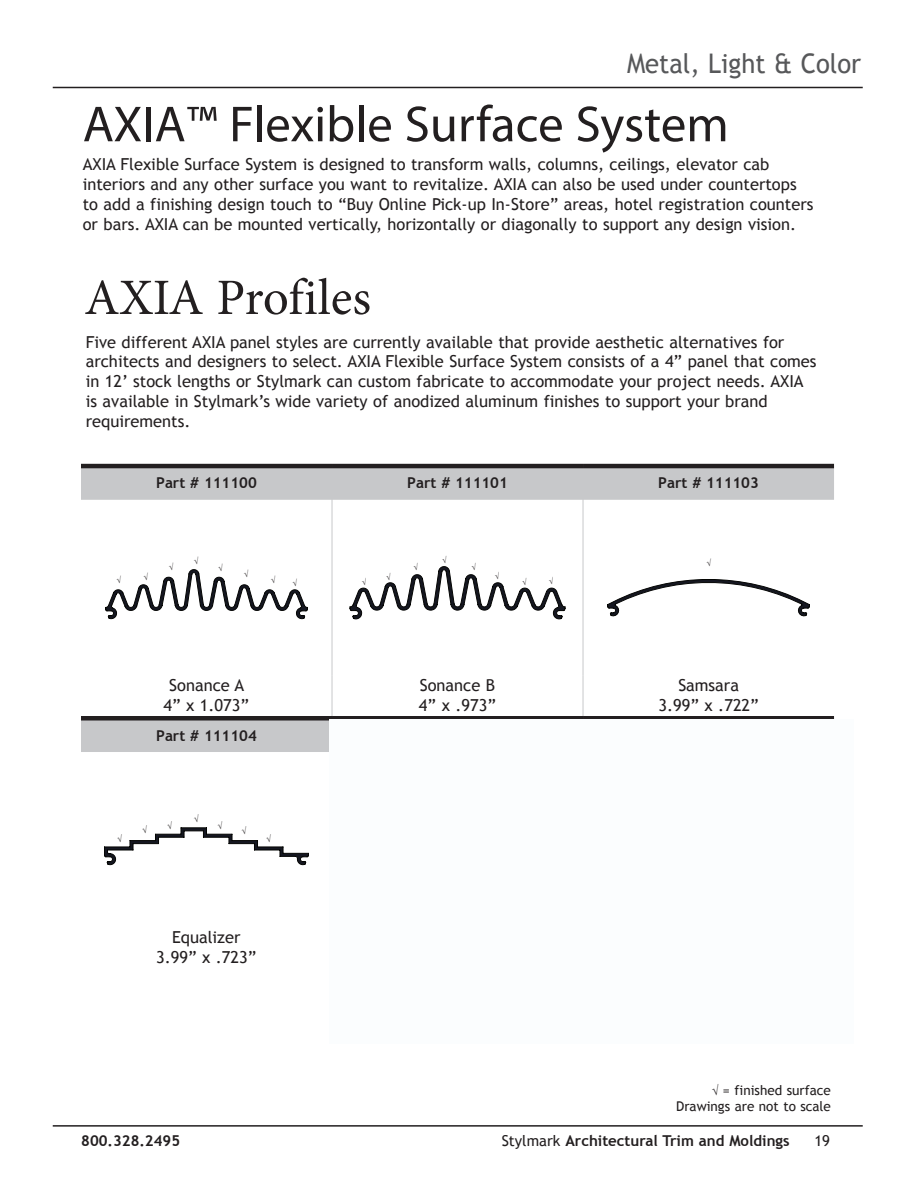
<style>
.page{position:relative;width:918px;height:1188px;background:#fff}
.page>*{position:absolute;margin:0;border:0;box-sizing:border-box;transform-origin:0 0}
.t1{font:51px "Myriad Pro";color:#231f20}
.t2{font:51px "Minion Pro";color:#231f20}
.t3{font:27px "Trebuchet MS";color:#57585a;scale:.95 1}
.t4{font:16.5px/19.8px "Trebuchet MS";color:#231f20}
.t5{font:700 15px "Trebuchet MS";color:#231f20}
.t6{font:15px "Trebuchet MS";color:#231f20}
.t7{font:13.5px/16.2px "Trebuchet MS";color:#231f20;text-align:right}
.s1{font-weight:400}
</style>
<div class="page">
<hr style="left:53px;top:87px;width:810px;height:1px;background:#231f20">
<hr style="left:53px;top:1125px;width:810px;height:2px;background:#231f20">
<svg style="left:81px;top:468px;width:753px;height:284px"></svg>
<hr style="left:332px;top:468px;width:1px;height:32px;background:#c7c8ca">
<hr style="left:583px;top:468px;width:1px;height:32px;background:#c7c8ca">
<hr style="left:332px;top:500px;width:1px;height:175px;background:#c7c8ca">
<hr style="left:583px;top:500px;width:1px;height:175px;background:#c7c8ca">
<hr style="left:332px;top:675px;width:1px;height:41px;background:#c7c8ca">
<hr style="left:583px;top:675px;width:1px;height:41px;background:#c7c8ca">
<hr style="left:81px;top:464px;width:251px;height:4px;background:#231f20">
<hr style="left:332px;top:464px;width:251px;height:4px;background:#231f20">
<hr style="left:583px;top:464px;width:251px;height:4px;background:#231f20">
<div style="left:81px;top:716px;width:251px;height:5px;background:#231f20"></div>
<div style="left:332px;top:716px;width:251px;height:5px;background:#231f20"></div>
<div style="left:583px;top:716px;width:251px;height:5px;background:#231f20"></div>
<svg style="left:607px;top:579px;width:203px;height:37px"></svg>
<div style="left:329px;top:719px;width:525px;height:324px;background:#fbfdfe"></div>
<svg style="left:105px;top:556px;width:203px;height:63px"></svg>
<svg style="left:350px;top:556px;width:215px;height:63px"></svg>
<svg style="left:707px;top:559px;width:4px;height:8px"></svg>
<svg style="left:104px;top:827px;width:205px;height:38px"></svg>
<h2 class="t3" style="left:627px;top:48px;width:248px">Metal, Light &amp; Color</h2>
<p class="t1" style="left:83px;top:93px;width:648px">AXIA™ Flexible Surface System</p>
<p class="t4" style="left:83px;top:155px;width:732px">AXIA Flexible Surface System is designed to transform walls, columns, ceilings, elevator cab interiors and any other surface you want to revitalize. AXIA can also be used under countertops to add a finishing design touch to “Buy Online Pick-up In-Store” areas, hotel registration counters or bars. AXIA can be mounted vertically, horizontally or diagonally to support any design vision.</p>
<p class="t2" style="left:84px;top:264px;width:288px">AXIA Profiles</p>
<p class="t4" style="left:86px;top:332px;width:732px">Five different AXIA panel styles are currently available that provide aesthetic alternatives for architects and designers to select. AXIA Flexible Surface System consists of a 4” panel that comes in 12’ stock lengths or Stylmark can custom fabricate to accommodate your project needs. AXIA is available in Stylmark’s wide variety of anodized aluminum finishes to support your brand requirements.</p>
<p class="t5" style="left:156px;top:474px;width:102px">Part # 111100</p>
<p class="t5" style="left:407px;top:474px;width:102px">Part # 111101</p>
<p class="t5" style="left:658px;top:474px;width:102px">Part # 111103</p>
<p class="t4" style="left:163px;top:675px;width:87px;text-align:center">Sonance A<br>4” x 1.073”</p>
<p class="t4" style="left:419px;top:675px;width:79px">Sonance B<br>4” x .973”</p>
<p class="t4" style="left:658px;top:675px;width:102px;text-align:center">Samsara<br>3.99” x .722”</p>
<p class="t5" style="left:156px;top:726px;width:102px">Part # 111104</p>
<p class="t4" style="left:156px;top:927px;width:102px;text-align:center">Equalizer<br>3.99” x .723”</p>
<p class="t7" style="left:676px;top:1082px;width:156px">√ = finished surface<br>Drawings are not to scale</p>
<p class="t5" style="left:81px;top:1132px;width:100px">800.328.2495</p>
<p class="t5" style="left:502px;top:1132px;width:289px"><span class="s1">Stylmark</span> Architectural Trim and Moldings</p>
<p class="t6" style="left:814px;top:1132px;width:17px">19</p>
</div>
